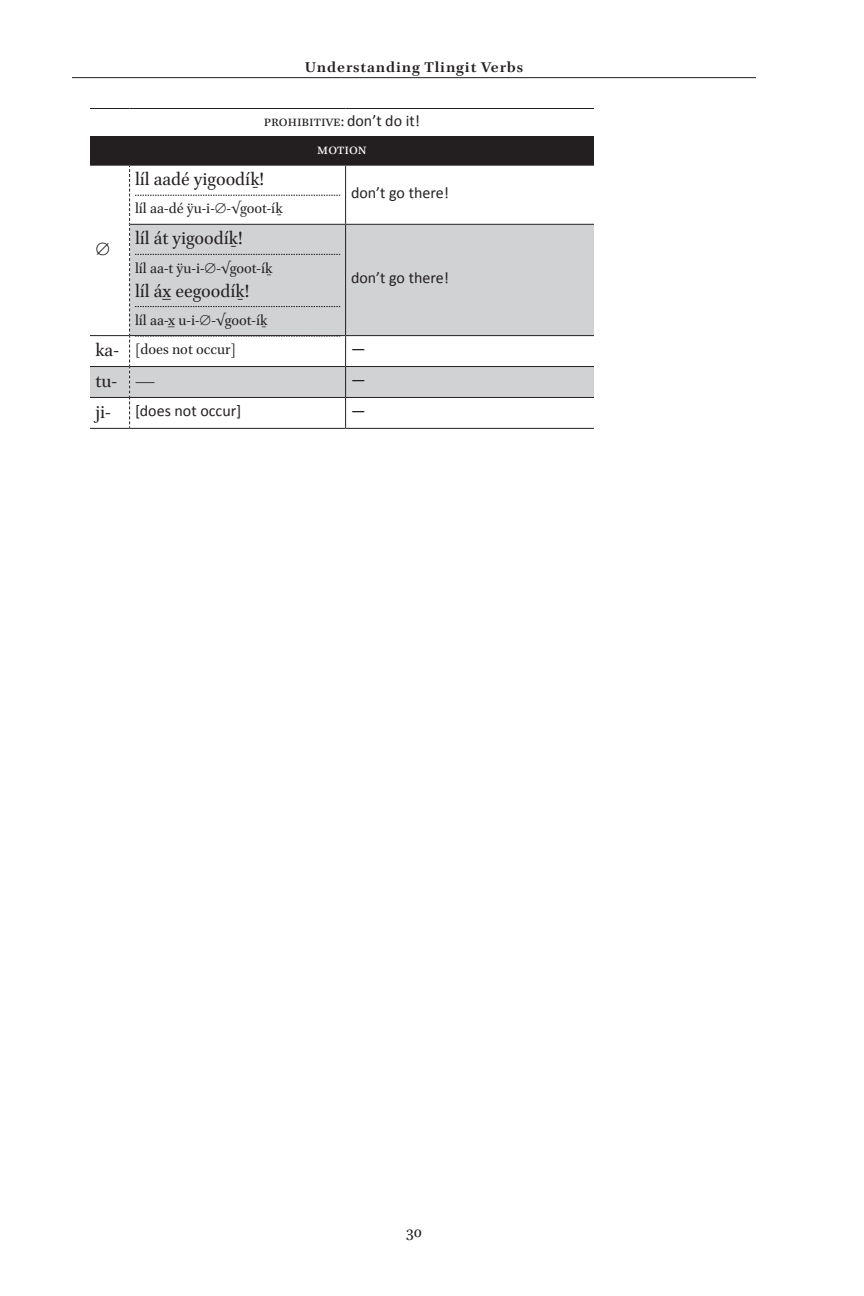
<style>
.page{position:relative;width:864px;height:1296px;background:#fff}
.page>*{position:absolute;margin:0;border:0;box-sizing:border-box;transform-origin:0 0}
.t1{font:20px "Brill";color:#231f20}
.t2{font:18px "Brill";color:#231f20}
.t3{font:16px/28.4px "Brill";color:#231f20;text-align:center}
.t4{font:16px "Calibri";color:#231f20}
.t5{font:700 16px "Brill";letter-spacing:.05em;color:#231f20;scale:1.1 1}
.s1{font-family:"Calibri"}
.s2{color:#fff}
.s3{font-size:20px}
.s4{font-family:"Brill";font-size:20px}
</style>
<div class="page">
<hr style="left:72px;top:77px;width:684px;height:1px;background:#231f20">
<div style="left:90px;top:137px;width:504px;height:28px;background:#231f20"></div>
<svg style="left:90px;top:225px;width:504px;height:172px;fill:#d1d2d4"></svg>
<hr style="left:90px;top:108px;width:40px;height:1px;background:#231f20">
<hr style="left:130px;top:108px;width:216px;height:1px;background:#231f20">
<hr style="left:346px;top:108px;width:248px;height:1px;background:#231f20">
<hr style="left:90px;top:136px;width:40px;height:1px;background:#231f20">
<hr style="left:130px;top:136px;width:216px;height:1px;background:#231f20">
<hr style="left:346px;top:136px;width:248px;height:1px;background:#231f20">
<hr style="left:90px;top:165px;width:40px;height:1px;background:#231f20">
<hr style="left:130px;top:165px;width:216px;height:1px;background:#231f20">
<hr style="left:346px;top:165px;width:248px;height:1px;background:#231f20">
<hr style="left:130px;top:224px;width:216px;height:1px;background:#231f20">
<hr style="left:346px;top:224px;width:248px;height:1px;background:#231f20">
<hr style="left:90px;top:335px;width:40px;height:1px;background:#231f20">
<hr style="left:130px;top:335px;width:216px;height:1px;background:#231f20">
<hr style="left:346px;top:335px;width:248px;height:1px;background:#231f20">
<hr style="left:90px;top:366px;width:40px;height:1px;background:#231f20">
<hr style="left:130px;top:366px;width:216px;height:1px;background:#231f20">
<hr style="left:346px;top:366px;width:248px;height:1px;background:#231f20">
<hr style="left:90px;top:397px;width:40px;height:1px;background:#231f20">
<hr style="left:130px;top:397px;width:216px;height:1px;background:#231f20">
<hr style="left:346px;top:397px;width:248px;height:1px;background:#231f20">
<hr style="left:90px;top:428px;width:40px;height:1px;background:#231f20">
<hr style="left:130px;top:428px;width:216px;height:1px;background:#231f20">
<hr style="left:346px;top:428px;width:248px;height:1px;background:#231f20">
<hr style="left:345px;top:166px;width:1px;height:58px;background:#231f20">
<hr style="left:345px;top:225px;width:1px;height:110px;background:#231f20">
<hr style="left:345px;top:336px;width:1px;height:30px;background:#231f20">
<hr style="left:345px;top:367px;width:1px;height:30px;background:#231f20">
<hr style="left:345px;top:398px;width:1px;height:30px;background:#231f20">
<svg style="left:129px;top:166px;width:211px;height:262px"></svg>
<p class="t5" style="left:305px;top:56px;width:200px">Understanding Tlingit Verbs</p>
<p class="t3" style="left:264px;top:106px;width:158px">prohibitive: <span class="s1">donʼt do it! </span><span class="s2">motion</span></p>
<p class="t1" style="left:95px;top:236px;width:16px">∅</p>
<p class="t1" style="left:135px;top:166px;width:130px">líl aadé yigoodíḵ!</p>
<p class="t3" style="left:135px;top:194px;width:149px">líl aa-dé ÿu-i-∅-√goot-íḵ</p>
<p class="t1" style="left:135px;top:225px;width:109px">líl át yigoodíḵ!</p>
<p class="t3" style="left:135px;top:253px;width:139px">líl aa-t ÿu-i-∅-√goot-íḵ</p>
<p class="t1" style="left:135px;top:277px;width:116px">líl áx̲eegoodíḵ!</p>
<p class="t3" style="left:135px;top:305px;width:134px">líl aa-x̲u-i-∅-√goot-íḵ</p>
<p class="t4" style="left:351px;top:183px;width:99px">don’t go there!</p>
<p class="t4" style="left:351px;top:268px;width:99px">don’t go there!</p>
<p class="t3" style="left:95px;top:334px;width:142px"><span class="s3">ka-</span> [does not occur]</p>
<p class="t4" style="left:351px;top:339px;width:16px">—</p>
<p class="t1" style="left:95px;top:367px;width:61px">tu- —</p>
<p class="t4" style="left:351px;top:370px;width:16px">—</p>
<p class="t4" style="left:95px;top:401px;width:147px"><span class="s4">ji-</span> [does not occur]</p>
<p class="t4" style="left:351px;top:401px;width:16px">—</p>
<p class="t2" style="left:406px;top:1220px;width:17px">30</p>
</div>
